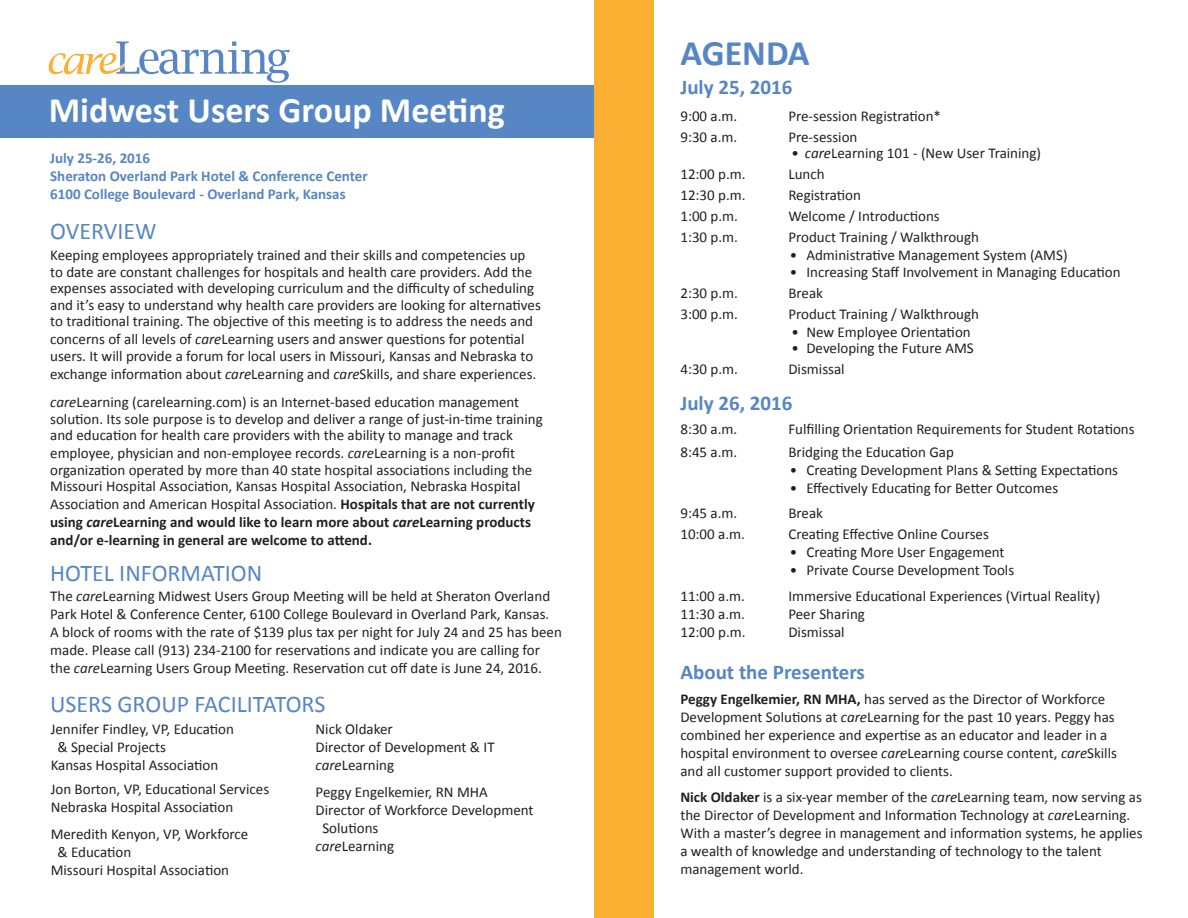
<style>
.page{position:relative;width:1188px;height:918px;background:#fff}
.page>*{position:absolute;margin:0;border:0;box-sizing:border-box;transform-origin:0 0}
.t1{font:700 36px "Calibri";color:#fff}
.t2{font:700 36px "Calibri";color:#5786c5}
.t3{font:24px "Calibri";color:#5786c5}
.t4{font:700 21px "Calibri";color:#5786c5}
.t5{font:15px/18px "Calibri";color:#231f20}
.t6{font:700 15px/18px "Calibri";color:#231f20}
.t7{font:700 15px "Calibri";color:#5786c5}
.s1{font-style:italic}
.s2{font-weight:400}
.s3{font-weight:700}
</style>
<div class="page">
<div style="left:0;top:86px;width:594px;height:52px;background:#5786c5"></div>
<svg style="left:49px;top:42px;width:241px;height:41px"></svg>
<div style="left:594px;top:0;width:59px;height:918px;background:#fbb033"></div>
<p class="t1" style="left:49px;top:87px;width:458px">Midwest Users Group Meeting</p>
<p class="t7" style="left:50px;top:148px;width:101px">July 25-26, 2016</p>
<p class="t7" style="left:50px;top:166px;width:319px">Sheraton Overland Park Hotel &amp; Conference Center</p>
<p class="t7" style="left:50px;top:184px;width:297px">6100 College Boulevard - Overland Park, Kansas</p>
<p class="t3" style="left:50px;top:216px;width:108px">OVERVIEW</p>
<p class="t5" style="left:50px;top:247px;width:492px;line-height:16.5px">Keeping employees appropriately trained and their skills and competencies up to date are constant challenges for hospitals and health care providers. Add the expenses associated with developing curriculum and the difficulty of scheduling and it’s easy to understand why health care providers are looking for alternatives to traditional training. The objective of this meeting is to address the needs and</p>
<p class="t5" style="left:50px;top:331px;width:485px;line-height:16.5px">concerns of all levels of <span class="s1">care</span>Learning users and answer questions for potential users. It will provide a forum for local users in Missouri, Kansas and Nebraska to</p>
<p class="t5" style="left:50px;top:365px;width:488px">exchange information about <span class="s1">care</span>Learning and <span class="s1">care</span>Skills, and share experiences.</p>
<p class="t5" style="left:50px;top:394px;width:494px;line-height:16.5px"><span class="s1">care</span>Learning (carelearning.com) is an Internet-based education management solution. Its sole purpose is to develop and deliver a range of just-in-time training and education for health care providers with the ability to manage and track</p>
<p class="t5" style="left:50px;top:445px;width:484px;line-height:16.5px">employee, physician and non-employee records. <span class="s1">care</span>Learning is a non-profit organization operated by more than 40 state hospital associations including the<br>Missouri Hospital Association, Kansas Hospital Association, Nebraska Hospital</p>
<p class="t6" style="left:50px;top:495px;width:486px"><span class="s2">Association and American Hospital Association.</span> Hospitals that are not currently using <span class="s1">care</span>Learning and would like to learn more about <span class="s1">care</span>Learning products and/or e-learning in general are welcome to attend.</p>
<p class="t3" style="left:50px;top:558px;width:214px">HOTEL INFORMATION</p>
<p class="t5" style="left:50px;top:587px;width:502px">The <span class="s1">care</span>Learning Midwest Users Group Meeting will be held at Sheraton Overland<br>Park Hotel &amp; Conference Center, 6100 College Boulevard in Overland Park, Kansas.</p>
<p class="t5" style="left:50px;top:623px;width:513px">A block of rooms with the rate of $139 plus tax per night for July 24 and 25 has been made. Please call (913) 234-2100 for reservations and indicate you are calling for the <span class="s1">care</span>Learning Users Group Meeting. Reservation cut off date is June 24, 2016.</p>
<p class="t3" style="left:50px;top:688px;width:277px">USERS GROUP FACILITATORS</p>
<p class="t5" style="left:57px;top:720px;width:178px;text-indent:-7px">Jennifer Findley, VP, Education &amp; Special Projects</p>
<p class="t5" style="left:51px;top:756px;width:169px">Kansas Hospital Association</p>
<p class="t5" style="left:51px;top:780px;width:220px">Jon Borton, VP, Educational Services</p>
<p class="t5" style="left:51px;top:798px;width:184px">Nebraska Hospital Association</p>
<p class="t5" style="left:51px;top:825px;width:199px">Meredith Kenyon, VP, Workforce</p>
<p class="t5" style="left:57px;top:843px;width:75px">&amp; Education</p>
<p class="t5" style="left:51px;top:861px;width:180px">Missouri Hospital Association</p>
<p class="t5" style="left:316px;top:720px;width:181px">Nick Oldaker<br>Director of Development &amp; IT</p>
<p class="t5" style="left:316px;top:756px;width:80px"><span class="s1">care</span>Learning</p>
<p class="t5" style="left:316px;top:783px;width:174px">Peggy Engelkemier, RN MHA</p>
<p class="t5" style="left:316px;top:801px;width:220px">Director of Workforce Development</p>
<p class="t5" style="left:316px;top:819px;width:80px;text-align:center">Solutions <span class="s1">care</span>Learning</p>
<p class="t2" style="left:680px;top:30px;width:131px">AGENDA</p>
<p class="t4" style="left:680px;top:73px;width:114px">July 25, 2016</p>
<p class="t5" style="left:680px;top:107px;width:58px">9:00 a.m.</p>
<p class="t5" style="left:788px;top:107px;width:154px">Pre-session Registration*</p>
<p class="t5" style="left:680px;top:128px;width:58px">9:30 a.m.</p>
<p class="t5" style="left:788px;top:128px;width:71px">Pre-session</p>
<p class="t5" style="left:791px;top:144px;width:251px">• <span class="s1">care</span>Learning 101 - (New User Training)</p>
<p class="t5" style="left:680px;top:165px;width:67px">12:00 p.m.</p>
<p class="t5" style="left:788px;top:165px;width:38px">Lunch</p>
<p class="t5" style="left:680px;top:186px;width:67px">12:30 p.m.</p>
<p class="t5" style="left:788px;top:186px;width:74px">Registration</p>
<p class="t5" style="left:680px;top:207px;width:59px">1:00 p.m.</p>
<p class="t5" style="left:788px;top:207px;width:153px">Welcome / Introductions</p>
<p class="t5" style="left:680px;top:228px;width:59px">1:30 p.m.</p>
<p class="t5" style="left:788px;top:228px;width:192px">Product Training / Walkthrough</p>
<p class="t5" style="left:790px;top:246px;width:279px">• Administrative Management System (AMS)</p>
<p class="t5" style="left:790px;top:263px;width:332px">• Increasing Staff Involvement in Managing Education</p>
<p class="t5" style="left:680px;top:284px;width:59px">2:30 p.m.</p>
<p class="t5" style="left:788px;top:284px;width:36px">Break</p>
<p class="t5" style="left:680px;top:305px;width:59px">3:00 p.m.</p>
<p class="t5" style="left:788px;top:305px;width:192px">Product Training / Walkthrough</p>
<p class="t5" style="left:791px;top:323px;width:181px">• New Employee Orientation</p>
<p class="t5" style="left:791px;top:339px;width:184px">• Developing the Future AMS</p>
<p class="t5" style="left:680px;top:360px;width:59px">4:30 p.m.</p>
<p class="t5" style="left:788px;top:360px;width:58px">Dismissal</p>
<p class="t4" style="left:680px;top:390px;width:114px">July 26, 2016</p>
<p class="t5" style="left:680px;top:420px;width:58px">8:30 a.m.</p>
<p class="t5" style="left:788px;top:420px;width:348px">Fulfilling Orientation Requirements for Student Rotations</p>
<p class="t5" style="left:680px;top:443px;width:58px">8:45 a.m.</p>
<p class="t5" style="left:788px;top:443px;width:167px">Bridging the Education Gap</p>
<p class="t5" style="left:790px;top:461px;width:330px">• Creating Development Plans &amp; Setting Expectations</p>
<p class="t5" style="left:790px;top:479px;width:270px">• Effectively Educating for Better Outcomes</p>
<p class="t5" style="left:680px;top:504px;width:58px">9:45 a.m.</p>
<p class="t5" style="left:788px;top:504px;width:36px">Break</p>
<p class="t5" style="left:680px;top:525px;width:66px">10:00 a.m.</p>
<p class="t5" style="left:788px;top:525px;width:202px">Creating Effective Online Courses</p>
<p class="t5" style="left:790px;top:543px;width:216px">• Creating More User Engagement</p>
<p class="t5" style="left:790px;top:561px;width:226px">• Private Course Development Tools</p>
<p class="t5" style="left:680px;top:587px;width:66px">11:00 a.m.</p>
<p class="t5" style="left:788px;top:587px;width:313px">Immersive Educational Experiences (Virtual Reality)</p>
<p class="t5" style="left:680px;top:605px;width:66px">11:30 a.m.</p>
<p class="t5" style="left:788px;top:605px;width:78px">Peer Sharing</p>
<p class="t5" style="left:680px;top:623px;width:67px">12:00 p.m.</p>
<p class="t5" style="left:788px;top:623px;width:58px">Dismissal</p>
<p class="t4" style="left:680px;top:658px;width:186px">About the Presenters</p>
<p class="t5" style="left:680px;top:690px;width:438px"><span class="s3">Peggy Engelkemier, RN MHA,</span> has served as the Director of Workforce Development Solutions at <span class="s1">care</span>Learning for the past 10 years. Peggy has combined her experience and expertise as an educator and leader in a hospital environment to oversee <span class="s1">care</span>Learning course content, <span class="s1">care</span>Skills and all customer support provided to clients.</p>
<p class="t5" style="left:680px;top:788px;width:464px"><span class="s3">Nick Oldaker</span> is a six-year member of the <span class="s1">care</span>Learning team, now serving as the Director of Development and Information Technology at <span class="s1">care</span>Learning.<br>With a master’s degree in management and information systems, he applies a wealth of knowledge and understanding of technology to the talent management world.</p>
</div>
